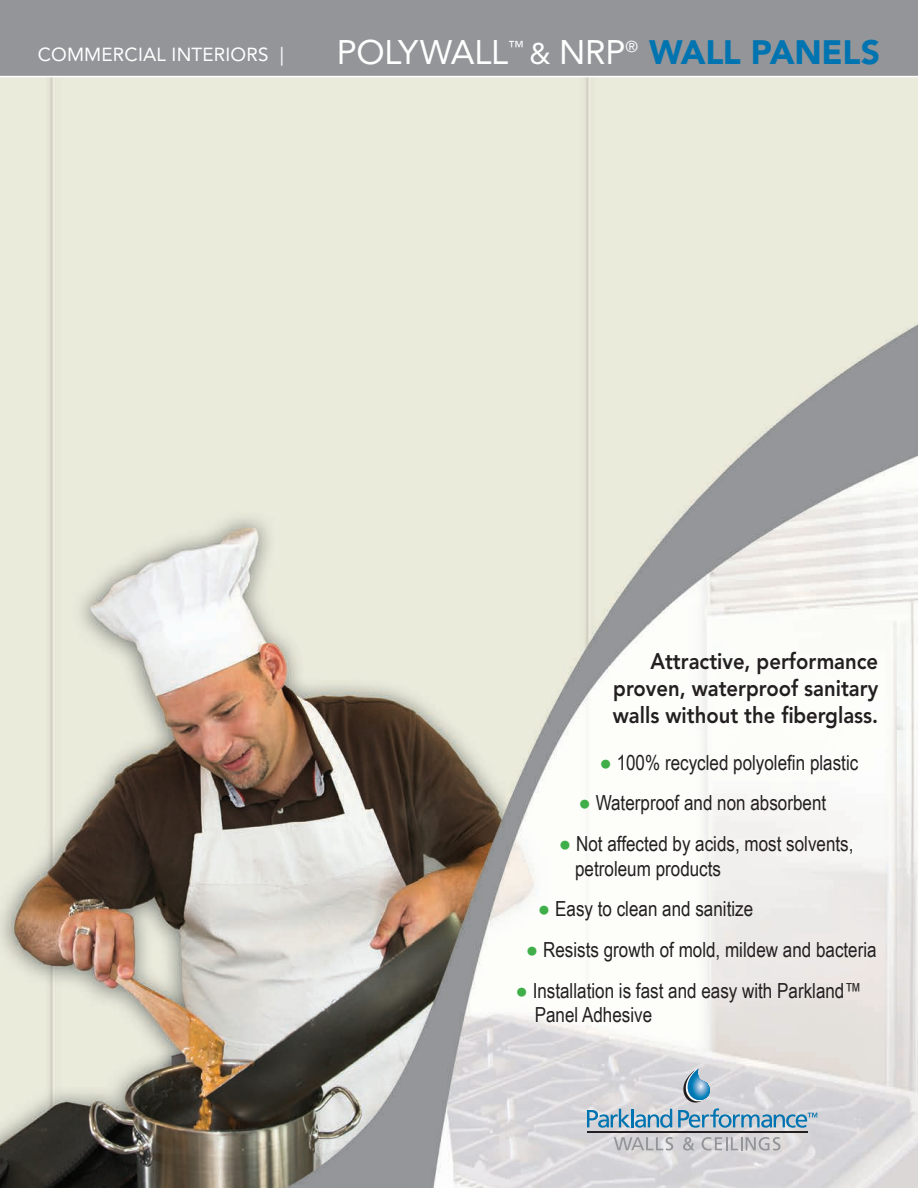
<style>
.page{position:relative;width:918px;height:1188px;background:#fff}
.page>*{position:absolute;margin:0;border:0;box-sizing:border-box;transform-origin:0 0}
.t1{font:900 33.6px "Avenir";letter-spacing:-.01em;color:#0074b0}
.t2{font:800 22.5px/27px "Avenir";color:#231f20;scale:.9 1}
.t3{font:20.85px/24.9px "Arial Narrow";color:#231f20}
.t4{font:18.9px "Avenir";letter-spacing:.01em;color:#fff}
.s1{font-weight:400;font-size:33.9px;color:#fff}
.s2{font-weight:400;font-size:29.7px;color:#fff}
.s3{font-weight:400;font-size:33.75px;color:#fff}
.s4{color:#40ae49}
</style>
<div class="page">
<img style="left:0;top:77px;width:918px;height:1111px">
<svg style="left:614px;top:1137px;width:59px;height:14px"></svg>
<svg style="left:683px;top:1137px;width:11px;height:14px"></svg>
<svg style="left:702px;top:1137px;width:79px;height:14px"></svg>
<hr style="left:587px;top:1131px;width:220px;height:1px;background:#231f20">
<svg style="left:587px;top:1068px;width:230px;height:60px;background:#bccad4"></svg>
<div style="left:0;top:0;width:918px;height:76px;background:#939598"></div>
<p class="t4" style="left:38px;top:44px;width:248px">COMMERCIAL INTERIORS |</p>
<p class="t1" style="left:337px;top:32px;width:545px"><span class="s1">POLYWALL</span><sup>™</sup> <span class="s2">&amp;</span> <span class="s3">NRP</span><sup>®</sup> WALL PANELS</p>
<p class="t2" style="left:650px;top:647px;width:255px">Attractive, performance</p>
<p class="t2" style="left:613px;top:675px;width:296px">proven, waterproof sanitary walls without the fiberglass.</p>
<p class="t3" style="left:599px;top:749px;width:260px"><span class="s4">●</span> 100% recycled polyolefin plastic</p>
<p class="t3" style="left:578px;top:790px;width:249px"><span class="s4">●</span> Waterproof and non absorbent</p>
<p class="t3" style="left:575px;top:830px;width:280px;text-indent:-16px"><span class="s4">●</span> Not affected by acids, most solvents, petroleum products</p>
<p class="t3" style="left:538px;top:896px;width:217px"><span class="s4">●</span> Easy to clean and sanitize</p>
<p class="t3" style="left:526px;top:936px;width:352px"><span class="s4">●</span> Resists growth of mold, mildew and bacteria</p>
<p class="t3" style="left:535px;top:977px;width:328px;text-indent:-19px"><span class="s4">●</span> Installation is fast and easy with Parkland™<br>Panel Adhesive</p>
</div>
